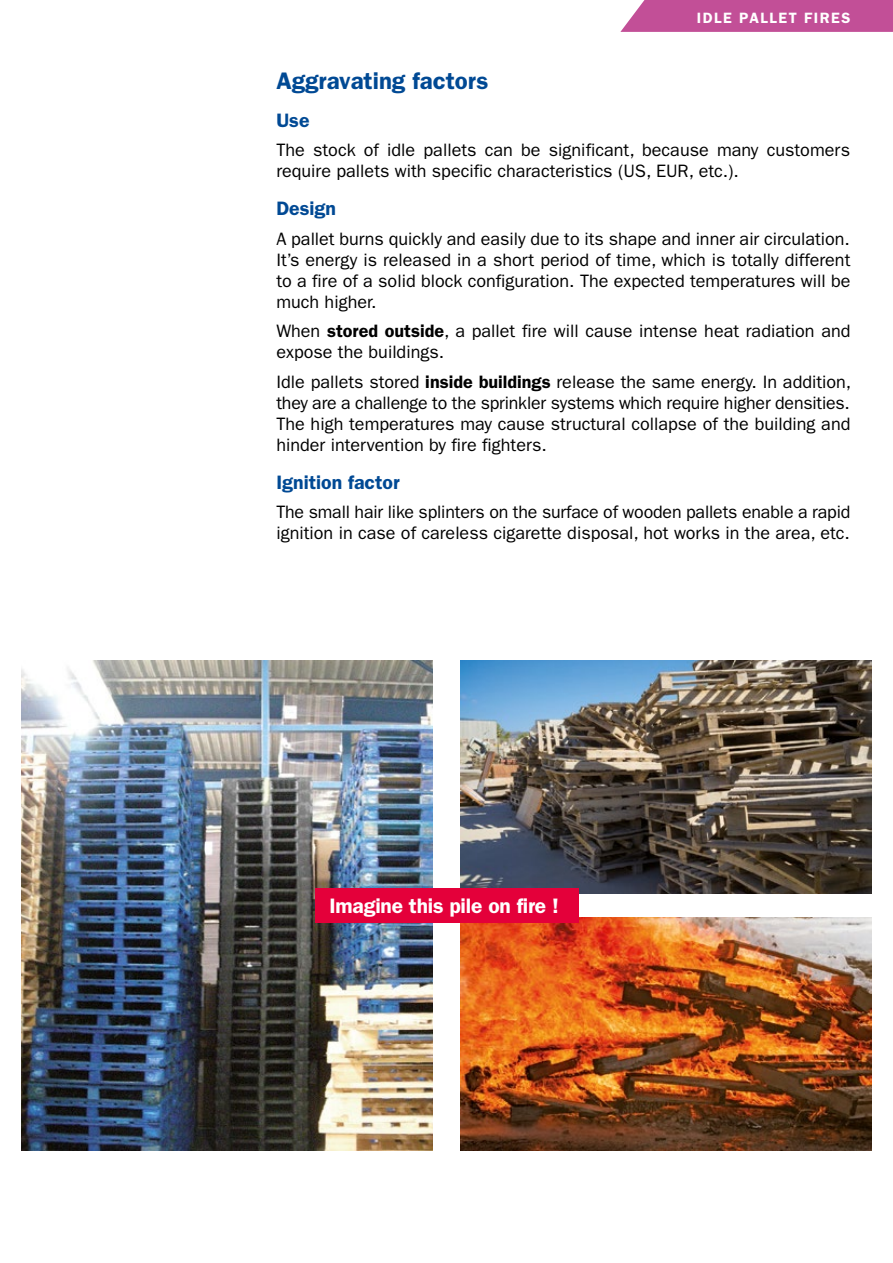
<style>
.page{position:relative;width:893px;height:1263px;background:#fff}
.page>*{position:absolute;margin:0;border:0;box-sizing:border-box;transform-origin:0 0}
.t1{font:600 24px "ITC Franklin Gothic Std";color:#004994}
.t2{font:600 21px "ITC Franklin Gothic Std";letter-spacing:-.01em;color:#fff}
.t3{font:600 19.5px "ITC Franklin Gothic Std";color:#004994}
.t4{font:18px/21px "ITC Franklin Gothic Std";color:#000}
.t5{font:600 15px "ITC Franklin Gothic Std";letter-spacing:.1em;color:#fff}
.s1{font-weight:600}
</style>
<div class="page">
<svg style="left:620px;top:0;width:273px;height:32px"></svg>
<img style="left:460px;top:660px;width:412px;height:233px">
<img style="left:21px;top:660px;width:412px;height:490px">
<img style="left:460px;top:918px;width:412px;height:232px">
<div style="left:315px;top:888px;width:263px;height:34px;background:#e4003a"></div>
<p class="t5" style="left:697px;top:9px;width:155px">IDLE PALLET FIRES</p>
<h1 class="t1" style="left:276px;top:66px;width:213px">Aggravating factors</h1>
<p class="t3" style="left:276px;top:109px;width:35px">Use</p>
<p class="t4" style="left:276px;top:140px;width:575px">The stock of idle pallets can be significant, because many customers require pallets with specific characteristics (US, EUR, etc.).</p>
<p class="t3" style="left:276px;top:197px;width:61px">Design</p>
<p class="t4" style="left:276px;top:228px;width:576px;text-align:justify">A pallet burns quickly and easily due to its shape and inner air circulation.<br>It’s energy is released in a short period of time, which is totally different to a fire of a solid block configuration. The expected temperatures will be much higher.</p>
<p class="t4" style="left:276px;top:321px;width:576px">When <span class="s1">stored outside</span>, a pallet fire will cause intense heat radiation and expose the buildings.</p>
<p class="t4" style="left:276px;top:371px;width:576px;text-align:justify">Idle pallets stored <span class="s1">inside buildings</span> release the same energy. In addition, they are a challenge to the sprinkler systems which require higher densities.<br>The high temperatures may cause structural collapse of the building and hinder intervention by fire fighters.</p>
<p class="t3" style="left:276px;top:471px;width:125px">Ignition factor</p>
<p class="t4" style="left:276px;top:502px;width:575px">The small hair like splinters on the surface of wooden pallets enable a rapid ignition in case of careless cigarette disposal, hot works in the area, etc.</p>
<p class="t2" style="left:330px;top:893px;width:231px">Imagine this pile on fire !</p>
</div>
